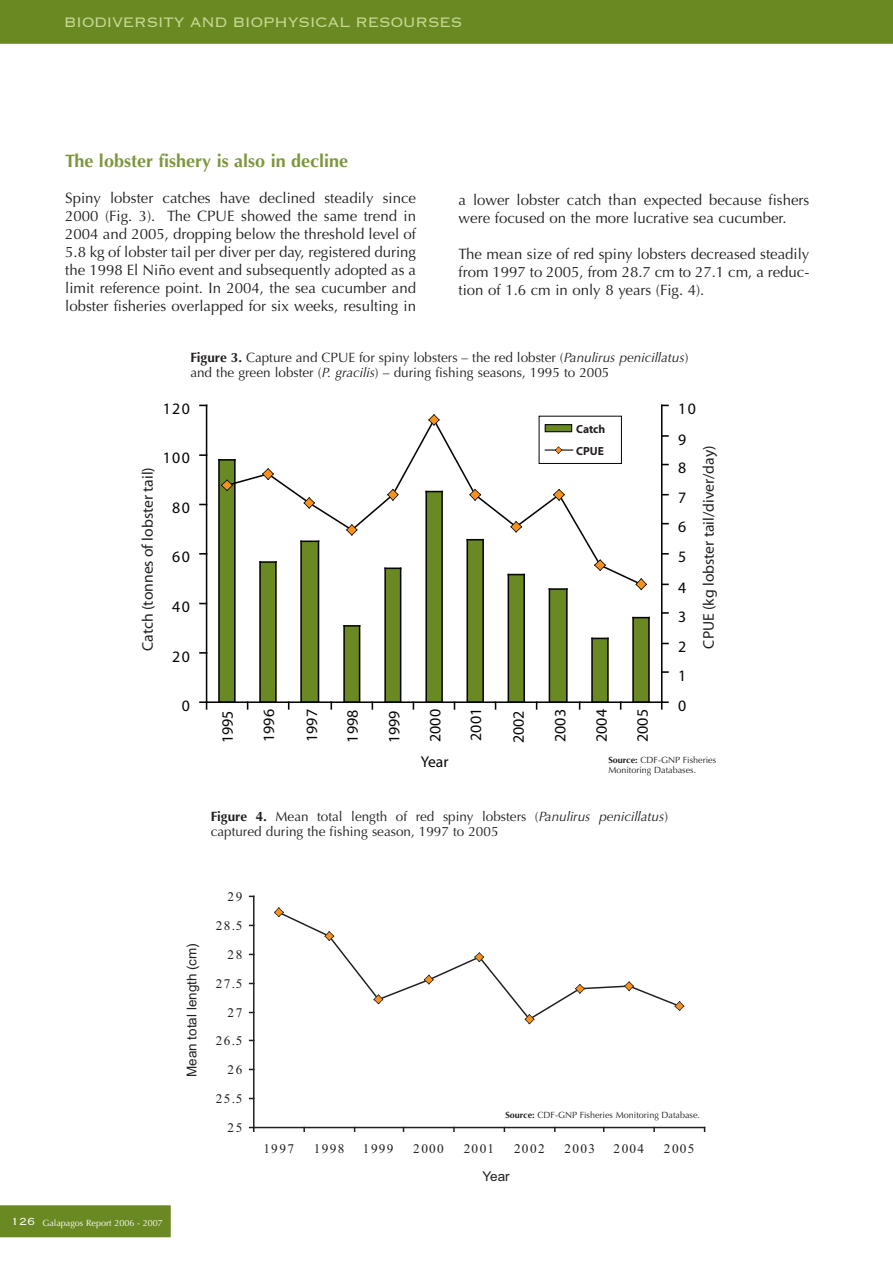
<style>
.page{position:relative;width:893px;height:1263px;background:#fff}
.page>*{position:absolute;margin:0;border:0;box-sizing:border-box;transform-origin:0 0}
.t1{font:300 18px "Copperplate";letter-spacing:-.03em;color:#c7d993}
.t2{font:700 18px "Optima";color:#7c973a}
.t3{font:15.9px "Myriad";letter-spacing:.1em;color:#050504}
.t4{font:15.75px "Myriad";color:#050504}
.t5{font:15.6px "Myriad";color:#050504}
.t6{font:15.45px "Myriad";color:#231f20}
.t7{font:15px/18px "Optima";color:#231f20;text-align:justify}
.t8{font:13.5px/15px "Optima";color:#231f20}
.t9{font:13.5px "Arial";color:#231f20}
.t10{font:13.35px "Arial";color:#231f20}
.t11{font:13.2px "Times New Roman";color:#231f20}
.t12{font:700 11.7px/22.2px "Myriad";color:#231f20}
.t13{font:9px/10.5px "Optima";color:#231f20}
.t14{font:9px "Optima";color:#fff}
.s1{font-weight:700}
.s2{font-style:italic}
.s3{font-family:"Copperplate";font-weight:300;font-size:13.5px}
</style>
<div class="page">
<hr style="left:253px;top:896px;width:1px;height:231px;background:#231f20">
<hr style="left:254px;top:1127px;width:451px;height:1px;background:#231f20">
<svg style="left:274px;top:907px;width:411px;height:118px"></svg>
<div style="left:219px;top:460px;width:16px;height:242px;background:#6a8922"></div>
<hr style="left:234px;top:460px;width:2px;height:242px;background:#050504">
<hr style="left:218px;top:460px;width:2px;height:242px;background:#050504">
<div style="left:260px;top:562px;width:16px;height:140px;background:#6a8922"></div>
<hr style="left:275px;top:562px;width:2px;height:140px;background:#050504">
<hr style="left:259px;top:562px;width:2px;height:140px;background:#050504">
<div style="left:301px;top:541px;width:18px;height:161px;background:#6a8922"></div>
<hr style="left:318px;top:541px;width:1px;height:161px;background:#050504">
<hr style="left:300px;top:541px;width:2px;height:161px;background:#050504">
<div style="left:344px;top:626px;width:16px;height:76px;background:#6a8922"></div>
<svg style="left:344px;top:625px;width:16px;height:2px"></svg>
<hr style="left:359px;top:626px;width:1px;height:76px;background:#050504">
<hr style="left:343px;top:626px;width:2px;height:76px;background:#050504">
<div style="left:385px;top:568px;width:16px;height:134px;background:#6a8922"></div>
<hr style="left:400px;top:568px;width:1px;height:134px;background:#050504">
<hr style="left:384px;top:568px;width:2px;height:134px;background:#050504">
<div style="left:426px;top:492px;width:16px;height:210px;background:#6a8922"></div>
<hr style="left:441px;top:492px;width:2px;height:210px;background:#050504">
<hr style="left:425px;top:492px;width:2px;height:210px;background:#050504">
<div style="left:467px;top:540px;width:16px;height:162px;background:#6a8922"></div>
<hr style="left:482px;top:540px;width:2px;height:162px;background:#050504">
<hr style="left:466px;top:540px;width:2px;height:162px;background:#050504">
<div style="left:508px;top:575px;width:16px;height:127px;background:#6a8922"></div>
<hr style="left:523px;top:575px;width:2px;height:127px;background:#050504">
<hr style="left:508px;top:575px;width:1px;height:127px;background:#050504">
<div style="left:549px;top:589px;width:18px;height:113px;background:#6a8922"></div>
<hr style="left:566px;top:589px;width:2px;height:113px;background:#050504">
<hr style="left:549px;top:589px;width:1px;height:113px;background:#050504">
<div style="left:592px;top:638px;width:16px;height:64px;background:#6a8922"></div>
<svg style="left:593px;top:638px;width:14px;height:1px"></svg>
<hr style="left:607px;top:638px;width:2px;height:64px;background:#050504">
<hr style="left:591px;top:638px;width:2px;height:64px;background:#050504">
<div style="left:633px;top:618px;width:16px;height:84px;background:#6a8922"></div>
<svg style="left:633px;top:617px;width:16px;height:1px"></svg>
<hr style="left:648px;top:618px;width:2px;height:84px;background:#050504">
<hr style="left:632px;top:618px;width:2px;height:84px;background:#050504">
<hr style="left:206px;top:405px;width:1px;height:297px;background:#050504">
<svg style="left:200px;top:652px;width:6px;height:2px"></svg>
<svg style="left:200px;top:553px;width:6px;height:2px"></svg>
<svg style="left:200px;top:454px;width:6px;height:2px"></svg>
<hr style="left:207px;top:701px;width:455px;height:2px;background:#050504">
<svg style="left:200px;top:701px;width:7px;height:8px"></svg>
<hr style="left:661px;top:405px;width:1px;height:297px;background:#050504">
<svg style="left:661px;top:701px;width:7px;height:8px"></svg>
<svg style="left:662px;top:671px;width:6px;height:2px"></svg>
<svg style="left:662px;top:612px;width:6px;height:2px"></svg>
<svg style="left:662px;top:553px;width:6px;height:2px"></svg>
<svg style="left:662px;top:435px;width:6px;height:2px"></svg>
<svg style="left:219px;top:414px;width:428px;height:177px"></svg>
<div style="left:539px;top:416px;width:83px;height:48px;border:1px solid #050504"></div>
<div style="left:0;top:0;width:893px;height:44px;background:#6a8922"></div>
<div style="left:0;top:1205px;width:171px;height:33px;background:#6a8922"></div>
<p class="t1" style="left:64px;top:10px;width:400px">BIODIVERSITY AND BIOPHYSICAL RESOURSES</p>
<p class="t2" style="left:65px;top:150px;width:284px">The lobster fishery is also in decline</p>
<p class="t7" style="left:65px;top:189px;width:352px">Spiny lobster catches have declined steadily since 2000 (Fig. 3). The CPUE showed the same trend in 2004 and 2005, dropping below the threshold level of 5.8 kg of lobster tail per diver per day, registered during the 1998 El Niño event and subsequently adopted as a limit reference point. In 2004, the sea cucumber and lobster fisheries overlapped for six weeks, resulting in</p>
<p class="t7" style="left:459px;top:191px;width:352px">a lower lobster catch than expected because fishers were focused on the more lucrative sea cucumber.</p>
<p class="t7" style="left:459px;top:245px;width:352px">The mean size of red spiny lobsters decreased steadily from 1997 to 2005, from 28.7 cm to 27.1 cm, a reduc&shy;tion of 1.6 cm in only 8 years (Fig. 4).</p>
<p class="t8" style="left:190px;top:350px;width:500px"><span class="s1">Figure 3.</span> Capture and CPUE for spiny lobsters – the red lobster (<span class="s2">Panulirus penicillatus</span>) and the green lobster (<span class="s2">P. gracilis</span>) – during fishing seasons, 1995 to 2005</p>
<p class="t3" style="left:163px;top:403px;width:29px">120</p>
<p class="t6" style="left:142px;top:651px;width:185px;rotate:-90deg">Catch (tonnes of lobster tail)</p>
<p class="t3" style="left:163px;top:452px;width:29px">100</p>
<p class="t3" style="left:172px;top:502px;width:19px">80</p>
<p class="t3" style="left:172px;top:551px;width:19px">60</p>
<p class="t3" style="left:172px;top:601px;width:19px">40</p>
<p class="t3" style="left:172px;top:650px;width:19px">20</p>
<p class="t3" style="left:182px;top:699px;width:10px">0</p>
<p class="t12" style="left:576px;top:419px;width:31px">Catch<br>CPUE</p>
<p class="t4" style="left:222px;top:743px;width:34px;rotate:-90deg">1995</p>
<p class="t4" style="left:263px;top:742px;width:34px;rotate:-90deg">1996</p>
<p class="t4" style="left:306px;top:742px;width:34px;rotate:-90deg">1997</p>
<p class="t4" style="left:347px;top:743px;width:34px;rotate:-90deg">1998</p>
<p class="t4" style="left:388px;top:743px;width:34px;rotate:-90deg">1999</p>
<p class="t4" style="left:429px;top:742px;width:34px;rotate:-90deg">2000</p>
<p class="t4" style="left:470px;top:741px;width:34px;rotate:-90deg">2001</p>
<p class="t4" style="left:513px;top:743px;width:34px;rotate:-90deg">2002</p>
<p class="t4" style="left:554px;top:742px;width:34px;rotate:-90deg">2003</p>
<p class="t4" style="left:596px;top:742px;width:34px;rotate:-90deg">2004</p>
<p class="t4" style="left:637px;top:742px;width:34px;rotate:-90deg">2005</p>
<p class="t3" style="left:678px;top:403px;width:19px">10</p>
<p class="t3" style="left:678px;top:433px;width:10px">9</p>
<p class="t3" style="left:678px;top:462px;width:10px">8</p>
<p class="t3" style="left:678px;top:492px;width:10px">7</p>
<p class="t3" style="left:678px;top:521px;width:10px">6</p>
<p class="t3" style="left:678px;top:551px;width:10px">5</p>
<p class="t3" style="left:678px;top:582px;width:10px">4</p>
<p class="t3" style="left:678px;top:610px;width:10px">3</p>
<p class="t3" style="left:678px;top:640px;width:10px">2</p>
<p class="t6" style="left:703px;top:648px;width:204px;rotate:-90deg">CPUE (kg lobster tail/diver/day)</p>
<p class="t3" style="left:678px;top:699px;width:10px">0</p>
<p class="t5" style="left:421px;top:756px;width:29px">Year</p>
<p class="t13" style="left:608px;top:754px;width:109px"><span class="s1">Source:</span> CDF-GNP Fisheries<br>Monitoring Databases.</p>
<p class="t8" style="left:211px;top:809px;width:459px"><span class="s1">Figure 4.</span> Mean total length of red spiny lobsters (<span class="s2">Panulirus penicillatus</span>) captured during the fishing season, 1997 to 2005</p>
<p class="t14" style="left:11px;top:1217px;width:154px"><span class="s3">126</span> Galapagos Report 2006 - 2007</p>
<p class="t9" style="left:184px;top:1077px;width:136px;rotate:-90deg">Mean total length (cm)</p>
<p class="t11" style="left:228px;top:889px;width:16px">29</p>
<p class="t11" style="left:216px;top:918px;width:28px">28.5</p>
<p class="t11" style="left:228px;top:947px;width:16px">28</p>
<p class="t11" style="left:216px;top:976px;width:28px">27.5</p>
<p class="t11" style="left:228px;top:1005px;width:16px">27</p>
<p class="t11" style="left:216px;top:1033px;width:28px">26.5</p>
<p class="t11" style="left:228px;top:1062px;width:16px">26</p>
<p class="t11" style="left:216px;top:1091px;width:28px">25.5</p>
<p class="t11" style="left:228px;top:1120px;width:16px">25</p>
<p class="t13" style="left:505px;top:1110px;width:196px"><span class="s1">Source:</span> CDF-GNP Fisheries Monitoring Database.</p>
<p class="t11" style="left:263px;top:1141px;width:32px">1997</p>
<p class="t11" style="left:314px;top:1141px;width:32px">1998</p>
<p class="t11" style="left:363px;top:1141px;width:32px">1999</p>
<p class="t11" style="left:413px;top:1141px;width:32px">2000</p>
<p class="t11" style="left:464px;top:1141px;width:32px">2001</p>
<p class="t11" style="left:514px;top:1141px;width:32px">2002</p>
<p class="t11" style="left:564px;top:1141px;width:32px">2003</p>
<p class="t11" style="left:613px;top:1141px;width:32px">2004</p>
<p class="t11" style="left:664px;top:1141px;width:32px">2005</p>
<p class="t10" style="left:482px;top:1168px;width:29px">Year</p>
</div>
